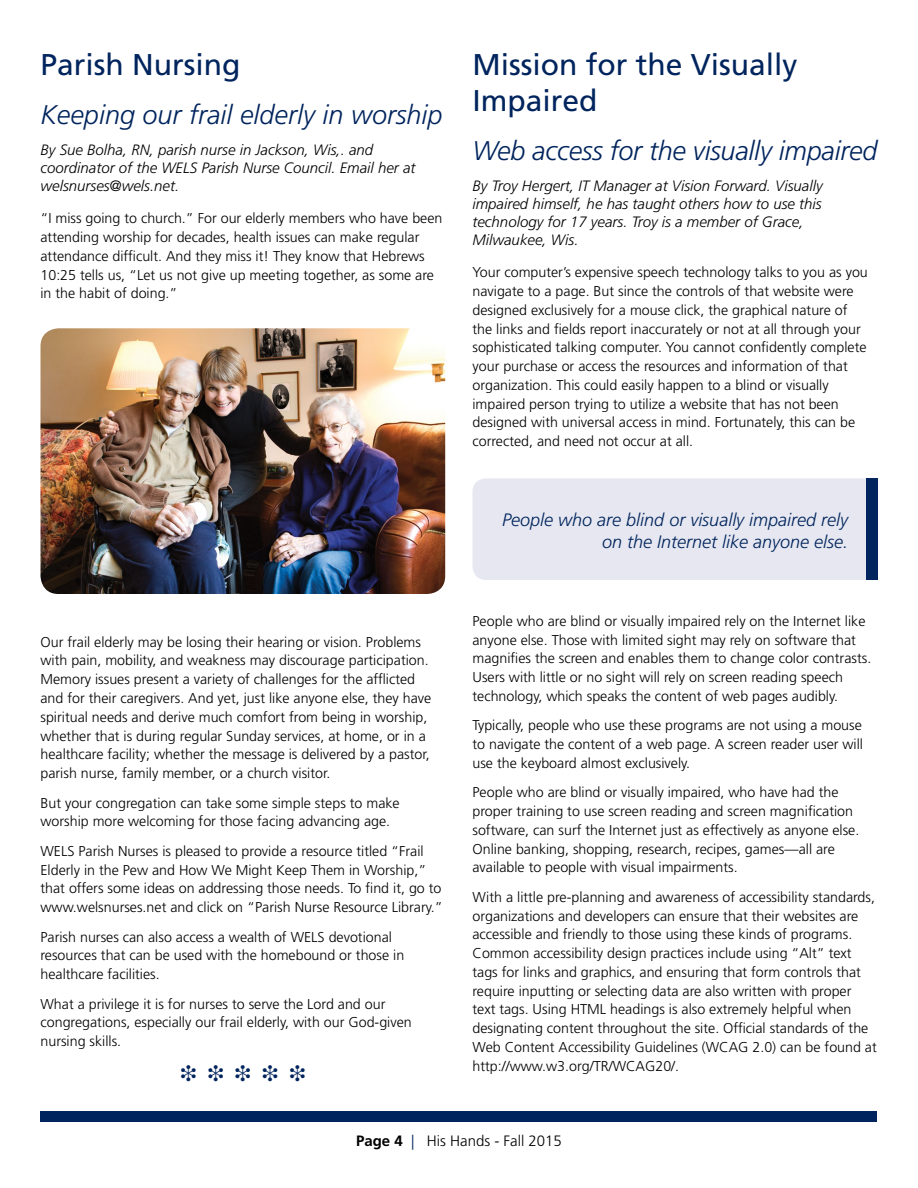
<style>
.page{position:relative;width:918px;height:1188px;background:#fff}
.page>*{position:absolute;margin:0;border:0;box-sizing:border-box;transform-origin:0 0}
.t1{font:30px/36px "Frutiger LT Std";color:#00245d}
.t2{font:italic 300 27px "Frutiger LT Std";letter-spacing:-.005em;color:#00245d}
.t3{font:22.5px "Zapf Dingbats ITC";color:#00245d}
.t4{font:italic 300 18px/22.5px "Frutiger LT Std";color:#00245d;text-align:right}
.t5{font:italic 300 15px/18px "Frutiger LT Std";color:#000}
.t6{font:300 15px "Frutiger LT Std";color:#000}
.t7{font:300 14.25px/18.8px "Frutiger LT Std";color:#000}
.s1{font-weight:700}
.s2{color:#00245d}
</style>
<div class="page">
<div style="left:40px;top:1111px;width:838px;height:11px;background:#00245d"></div>
<img style="left:40px;top:328px;width:405px;height:266px">
<div style="left:472px;top:478px;width:394px;height:102px;background:#e6e7f0"></div>
<div style="left:866px;top:478px;width:12px;height:102px;background:#00245d"></div>
<h1 class="t1" style="left:40px;top:47px;width:202px">Parish Nursing</h1>
<h2 class="t2" style="left:40px;top:99px;width:404px">Keeping our frail elderly in worship</h2>
<p class="t5" style="left:40px;top:141px;width:377px">By Sue Bolha, RN, parish nurse in Jackson, Wis,. and coordinator of the WELS Parish Nurse Council. Email her at welsnurses@wels.net.</p>
<p class="t7" style="left:40px;top:209px;width:403px">“I miss going to church.” For our elderly members who have been attending worship for decades, health issues can make regular attendance difficult. And they miss it! They know that Hebrews 10:25 tells us, “Let us not give up meeting together, as some are in the habit of doing.”</p>
<p class="t7" style="left:40px;top:633px;width:392px">Our frail elderly may be losing their hearing or vision. Problems with pain, mobility, and weakness may discourage participation.<br>Memory issues present a variety of challenges for the afflicted and for their caregivers. And yet, just like anyone else, they have spiritual needs and derive much comfort from being in worship, whether that is during regular Sunday services, at home, or in a healthcare facility; whether the message is delivered by a pastor, parish nurse, family member, or a church visitor.</p>
<p class="t7" style="left:40px;top:793px;width:361px">But your congregation can take some simple steps to make worship more welcoming for those facing advancing age.</p>
<p class="t7" style="left:40px;top:842px;width:404px">WELS Parish Nurses is pleased to provide a resource titled “Frail Elderly in the Pew and How We Might Keep Them in Worship,” that offers some ideas on addressing those needs. To find it, go to www.welsnurses.net and click on “Parish Nurse Resource Library.”</p>
<p class="t7" style="left:40px;top:928px;width:365px">Parish nurses can also access a wealth of WELS devotional resources that can be used with the homebound or those in healthcare facilities.</p>
<p class="t7" style="left:40px;top:995px;width:373px">What a privilege it is for nurses to serve the Lord and our congregations, especially our frail elderly, with our God-given nursing skills.</p>
<h3 class="t3" style="left:180px;top:1063px;width:127px">❉❉❉❉❉</h3>
<h1 class="t1" style="left:472px;top:47px;width:327px">Mission for the Visually<br>Impaired</h1>
<h2 class="t2" style="left:472px;top:135px;width:406px">Web access for the visually impaired</h2>
<p class="t5" style="left:472px;top:177px;width:352px">By Troy Hergert, IT Manager at Vision Forward. Visually impaired himself, he has taught others how to use this technology for 17 years. Troy is a member of Grace, Milwaukee, Wis.</p>
<p class="t7" style="left:472px;top:263px;width:397px">Your computer’s expensive speech technology talks to you as you navigate to a page. But since the controls of that website were designed exclusively for a mouse click, the graphical nature of the links and fields report inaccurately or not at all through your sophisticated talking computer. You cannot confidently complete your purchase or access the resources and information of that organization. This could easily happen to a blind or visually impaired person trying to utilize a website that has not been designed with universal access in mind. Fortunately, this can be corrected, and need not occur at all.</p>
<p class="t4" style="left:502px;top:508px;width:348px">People who are blind or visually impaired rely on the Internet like anyone else.</p>
<p class="t7" style="left:472px;top:612px;width:400px">People who are blind or visually impaired rely on the Internet like anyone else. Those with limited sight may rely on software that magnifies the screen and enables them to change color contrasts.<br>Users with little or no sight will rely on screen reading speech technology, which speaks the content of web pages audibly.</p>
<p class="t7" style="left:472px;top:716px;width:392px;text-align:justify">Typically, people who use these programs are not using a mouse to navigate the content of a web page. A screen reader user will use the keyboard almost exclusively.</p>
<p class="t7" style="left:472px;top:783px;width:388px">People who are blind or visually impaired, who have had the proper training to use screen reading and screen magnification software, can surf the Internet just as effectively as anyone else.<br>Online banking, shopping, research, recipes, games—all are available to people with visual impairments.</p>
<p class="t7" style="left:472px;top:888px;width:406px">With a little pre-planning and awareness of accessibility standards, organizations and developers can ensure that their websites are accessible and friendly to those using these kinds of programs.<br>Common accessibility design practices include using “Alt” text tags for links and graphics, and ensuring that form controls that require inputting or selecting data are also written with proper text tags. Using HTML headings is also extremely helpful when designating content throughout the site. Official standards of the Web Content Accessibility Guidelines (WCAG 2.0) can be found at http://www.w3.org/TR/WCAG20/.</p>
<p class="t6" style="left:356px;top:1133px;width:207px"><span class="s1">Page 4</span> <span class="s2">|</span> His Hands - Fall 2015</p>
</div>
